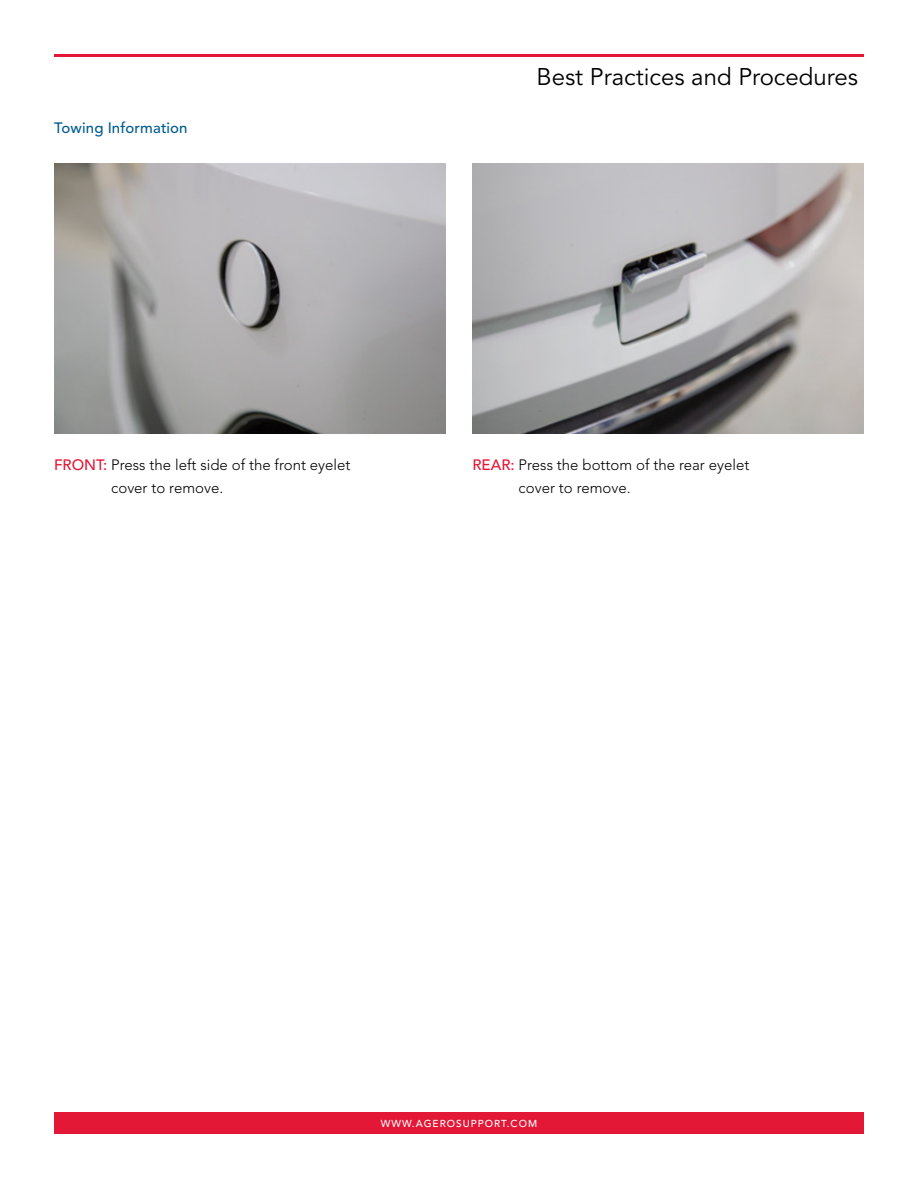
<style>
.page{position:relative;width:918px;height:1188px;background:#fff}
.page>*{position:absolute;margin:0;border:0;box-sizing:border-box;transform-origin:0 0}
.t1{font:24px "Avenir LT Pro";color:#000}
.t2{font:300 15px/22.5px "Avenir";color:#000}
.t3{font:500 15px "Avenir LT Pro";letter-spacing:.01em;color:#005c90}
.t4{font:500 10.05px "Avenir LT Pro";letter-spacing:.1em;color:#fff}
.s1{font-weight:500;color:#e31837}
</style>
<div class="page">
<div style="left:54px;top:1112px;width:810px;height:22px;background:#e31837"></div>
<hr style="left:54px;top:54px;width:810px;height:3px;background:#e31837">
<img style="left:54px;top:163px;width:392px;height:270px">
<img style="left:472px;top:163px;width:392px;height:270px">
<p class="t3" style="left:54px;top:119px;width:135px">Towing Information</p>
<h1 class="t1" style="left:537px;top:63px;width:323px">Best Practices and Procedures</h1>
<p class="t2" style="left:111px;top:454px;width:241px;text-indent:-57px"><span class="s1">FRONT:</span> Press the left side of the front eyelet cover to remove.</p>
<p class="t2" style="left:519px;top:454px;width:232px;text-indent:-46px"><span class="s1">REAR:</span> Press the bottom of the rear eyelet cover to remove.</p>
<p class="t4" style="left:381px;top:1118px;width:158px">WWW.AGEROSUPPORT.COM</p>
</div>
